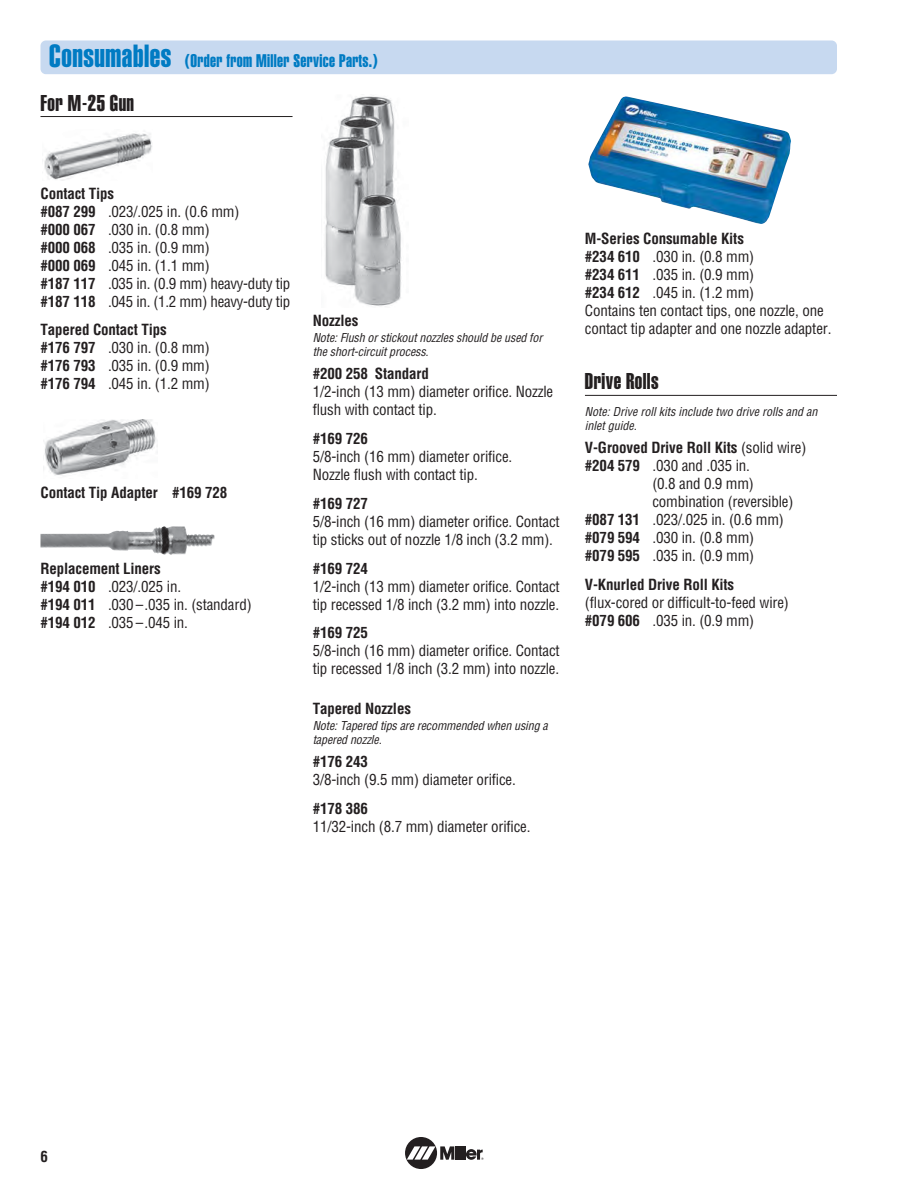
<style>
.page{position:relative;width:918px;height:1188px;background:#fff}
.page>*{position:absolute;margin:0;border:0;box-sizing:border-box;transform-origin:0 0}
.t1{font:22.5px "Helvetica Extra Compressed";letter-spacing:.02em;color:#231f20}
.t2{font:18px "Helvetica Extra Compressed";letter-spacing:.02em;color:#007bc3}
.t3{font:condensed 15px/18px "Helvetica";letter-spacing:-.01em;color:#231f20}
.t4{font:700 condensed 15px "Helvetica";letter-spacing:-.01em;color:#231f20}
.t5{font:italic condensed 12px/14.4px "Helvetica";color:#231f20}
.s1{font-size:31.5px}
.s2{font-weight:700}
.s3{font-weight:400}
</style>
<div class="page">
<div style="left:405px;top:1137px;width:32px;height:32px;background:#231f20;border-radius:50%"></div>
<hr style="left:459px;top:1146px;width:3px;height:14px;background:#231f20">
<hr style="left:463px;top:1146px;width:3px;height:14px;background:#231f20">
<svg style="left:407px;top:1146px;width:51px;height:14px"></svg>
<svg style="left:466px;top:1149px;width:18px;height:11px"></svg>
<hr style="left:40px;top:116px;width:253px;height:1px;background:#231f20">
<hr style="left:585px;top:395px;width:252px;height:1px;background:#231f20">
<img style="left:44px;top:419px;width:112px;height:57px">
<img style="left:40px;top:526px;width:175px;height:29px">
<img style="left:44px;top:133px;width:108px;height:48px">
<img style="left:325px;top:96px;width:76px;height:210px">
<img style="left:588px;top:96px;width:203px;height:128px">
<div style="left:41px;top:40px;width:796px;height:34px;background:#c7d9f0;border-radius:5px"></div>
<p class="t2" style="left:49px;top:55px;width:330px"><span class="s1">Consumables</span> (Order from Miller Service Parts.)</p>
<h1 class="t1" style="left:41px;top:94px;width:95px">For M-25 Gun</h1>
<p class="t3" style="left:41px;top:185px;width:251px"><span class="s2">Contact Tips<br>#087 299</span> .023/.025 in. (0.6 mm)<br><span class="s2">#000 067</span> .030 in. (0.8 mm)<br><span class="s2">#000 068</span> .035 in. (0.9 mm)<br><span class="s2">#000 069</span> .045 in. (1.1 mm)<br><span class="s2">#187 117</span> .035 in. (0.9 mm) heavy-duty tip <span class="s2">#187 118</span> .045 in. (1.2 mm) heavy-duty tip</p>
<p class="t3" style="left:41px;top:322px;width:171px"><span class="s2">Tapered Contact Tips<br>#176 797</span> .030 in. (0.8 mm) <span class="s2">#176 793</span> .035 in. (0.9 mm) <span class="s2">#176 794</span> .045 in. (1.2 mm)</p>
<p class="t4" style="left:41px;top:487px;width:188px">Contact Tip Adapter #169 728</p>
<p class="t3" style="left:41px;top:560px;width:213px"><span class="s2">Replacement Liners<br>#194 010</span> .023/.025 in.<br><span class="s2">#194 011</span> .030 –.035 in. (standard) <span class="s2">#194 012</span> .035 –.045 in.</p>
<p class="t4" style="left:313px;top:315px;width:47px">Nozzles</p>
<p class="t5" style="left:313px;top:331px;width:234px">Note:Flush orstickoutnozzles should be used for the short-circuitprocess.</p>
<p class="t4" style="left:313px;top:368px;width:118px">#200 258 Standard</p>
<p class="t3" style="left:313px;top:384px;width:242px">1/2-inch (13 mm) diameter orifice. Nozzle flush with contact tip.</p>
<p class="t4" style="left:313px;top:433px;width:57px">#169 726</p>
<p class="t3" style="left:313px;top:449px;width:201px">5/8-inch (16 mm) diameter orifice.<br>Nozzle flush with contact tip.</p>
<p class="t4" style="left:313px;top:498px;width:57px">#169 727</p>
<p class="t3" style="left:313px;top:514px;width:249px">5/8-inch (16 mm) diameter orifice. Contact tip sticks out of nozzle 1/8 inch (3.2 mm).</p>
<p class="t4" style="left:313px;top:562px;width:57px">#169 724</p>
<p class="t3" style="left:313px;top:578px;width:249px">1/2-inch (13 mm) diameter orifice. Contact tip recessed 1/8 inch (3.2 mm) into nozzle.</p>
<p class="t4" style="left:313px;top:627px;width:57px">#169 725</p>
<p class="t3" style="left:313px;top:643px;width:249px">5/8-inch (16 mm) diameter orifice. Contact tip recessed 1/8 inch (3.2 mm) into nozzle.</p>
<p class="t4" style="left:313px;top:703px;width:100px">Tapered Nozzles</p>
<p class="t5" style="left:313px;top:719px;width:239px">Note:Tapered tips are recommended when using a tapered nozzle.</p>
<p class="t4" style="left:313px;top:756px;width:57px">#176 243</p>
<p class="t3" style="left:313px;top:772px;width:205px">3/8-inch (9.5 mm) diameter orifice.</p>
<p class="t4" style="left:313px;top:803px;width:57px">#178 386</p>
<p class="t3" style="left:313px;top:819px;width:219px">11/32-inch (8.7 mm) diameter orifice.</p>
<p class="t3" style="left:585px;top:231px;width:248px"><span class="s2">M-Series Consumable Kits<br>#234 610</span> .030 in. (0.8 mm)<br><span class="s2">#234 611</span> .035 in. (0.9 mm)<br><span class="s2">#234 612</span> .045 in. (1.2 mm)<br>Contains ten contact tips, one nozzle, one contact tip adapter and one nozzle adapter.</p>
<h1 class="t1" style="left:585px;top:373px;width:75px">Drive Rolls</h1>
<p class="t5" style="left:585px;top:405px;width:236px">Note:Drive rollkits include two drive rolls and an inletguide.</p>
<p class="t4" style="left:585px;top:442px;width:223px">V-Grooved Drive Roll Kits <span class="s3">(solid wire)</span></p>
<p class="t3" style="left:585px;top:458px;width:167px"><span class="s2">#204 579</span> .030 and .035 in.</p>
<p class="t3" style="left:652px;top:476px;width:103px">(0.8 and 0.9 mm)</p>
<p class="t3" style="left:652px;top:494px;width:143px">combination (reversible)</p>
<p class="t3" style="left:585px;top:512px;width:200px"><span class="s2">#087 131</span> .023/.025 in. (0.6 mm)</p>
<p class="t3" style="left:585px;top:530px;width:171px"><span class="s2">#079 594</span> .030 in. (0.8 mm)</p>
<p class="t3" style="left:585px;top:548px;width:171px"><span class="s2">#079 595</span> .035 in. (0.9 mm)</p>
<p class="t4" style="left:585px;top:579px;width:151px">V-Knurled Drive Roll Kits</p>
<p class="t3" style="left:585px;top:595px;width:205px">(flux-cored or difficult-to-feed wire) <span class="s2">#079 606</span> .035 in. (0.9 mm)</p>
<p class="t4" style="left:41px;top:1151px;width:9px">6</p>
</div>
